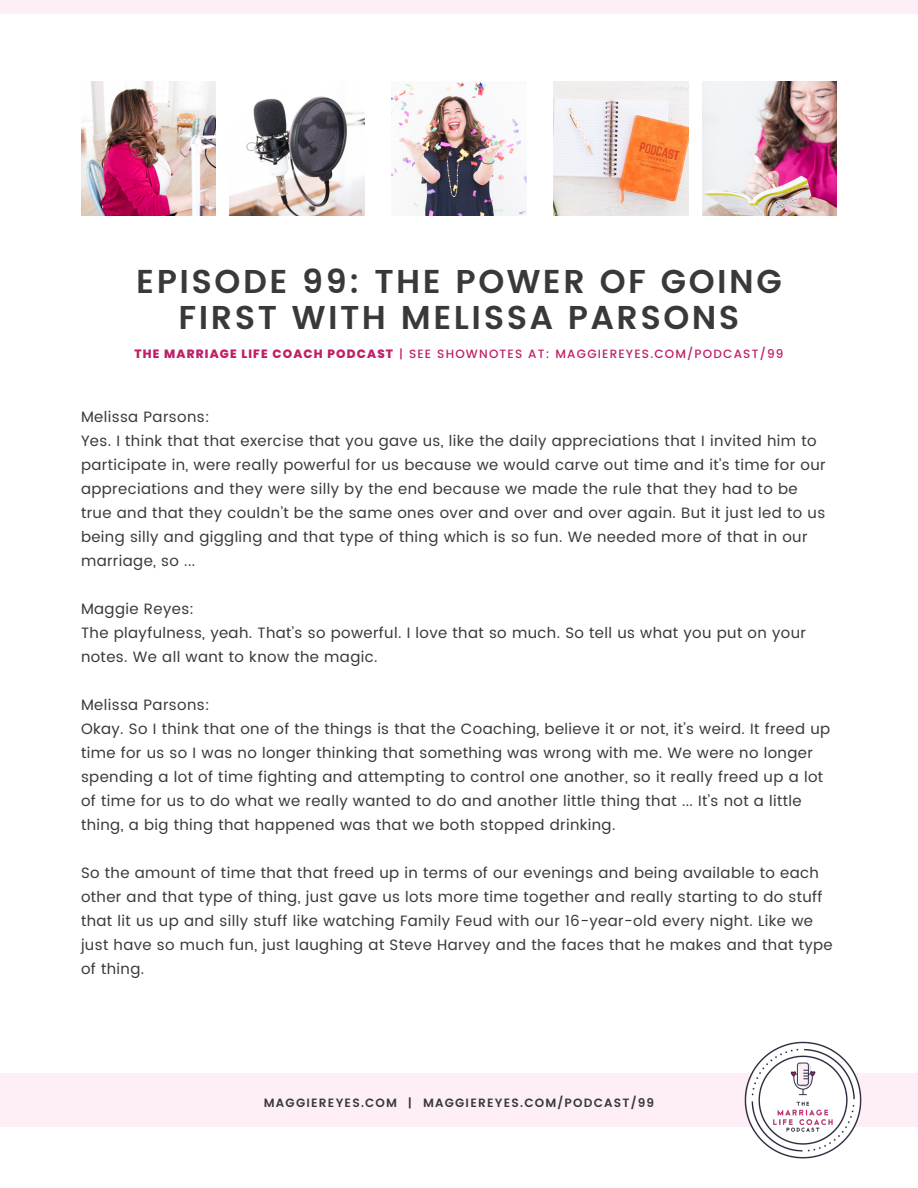
<style>
.page{position:relative;width:918px;height:1188px;background:#fff}
.page>*{position:absolute;margin:0;border:0;box-sizing:border-box;transform-origin:0 0}
.t1{font:600 33px/36px "Poppins";letter-spacing:.075em;color:#393939;text-align:center}
.t2{font:15px/24px "Poppins";letter-spacing:.025em;color:#393939}
.t3{font:500 12px "Poppins";letter-spacing:.1em;color:#c01e69}
.t4{font:600 12px "Poppins";letter-spacing:.1em;color:#393939}
.s1{font-weight:800}
</style>
<div class="page">
<div style="left:0;top:1073px;width:918px;height:54px;background:#fdeff5"></div>
<div style="left:0;top:0;width:918px;height:14px;background:#fdeff5"></div>
<img style="left:81px;top:81px;width:135px;height:135px">
<img style="left:392px;top:82px;width:134px;height:134px">
<img style="left:702px;top:81px;width:135px;height:135px">
<img style="left:230px;top:96px;width:134px;height:120px">
<img style="left:554px;top:81px;width:134px;height:135px">
<img style="left:744px;top:1041px;width:118px;height:118px">
<h1 class="t1" style="left:136px;top:265px;width:647px">EPISODE 99: THE POWER OF GOING<br>FIRST WITH MELISSA PARSONS</h1>
<p class="t3" style="left:134px;top:345px;width:651px"><span class="s1">THE MARRIAGE LIFE COACH PODCAST</span> | SEE SHOWNOTES AT: MAGGIEREYES.COM/PODCAST/99</p>
<p class="t2" style="left:81px;top:405px;width:746px">Melissa Parsons:<br>Yes. I think that that exercise that you gave us, like the daily appreciations that I invited him to participate in, were really powerful for us because we would carve out time and it’s time for our appreciations and they were silly by the end because we made the rule that they had to be true and that they couldn’t be the same ones over and over and over again. But it just led to us being silly and giggling and that type of thing which is so fun. We needed more of that in our marriage, so ...</p>
<p class="t2" style="left:81px;top:597px;width:727px">Maggie Reyes:<br>The playfulness, yeah. That’s so powerful. I love that so much. So tell us what you put on your notes. We all want to know the magic.</p>
<p class="t2" style="left:81px;top:693px;width:751px">Melissa Parsons:<br>Okay. So I think that one of the things is that the Coaching, believe it or not, it’s weird. It freed up time for us so I was no longer thinking that something was wrong with me. We were no longer spending a lot of time fighting and attempting to control one another, so it really freed up a lot of time for us to do what we really wanted to do and another little thing that ... It’s not a little thing, a big thing that happened was that we both stopped drinking.</p>
<p class="t2" style="left:81px;top:861px;width:753px">So the amount of time that that freed up in terms of our evenings and being available to each other and that type of thing, just gave us lots more time together and really starting to do stuff that lit us up and silly stuff like watching Family Feud with our 16-year-old every night. Like we just have so much fun, just laughing at Steve Harvey and the faces that he makes and that type of thing.</p>
<p class="t4" style="left:264px;top:1094px;width:392px">MAGGIEREYES.COM | MAGGIEREYES.COM/PODCAST/99</p>
</div>
